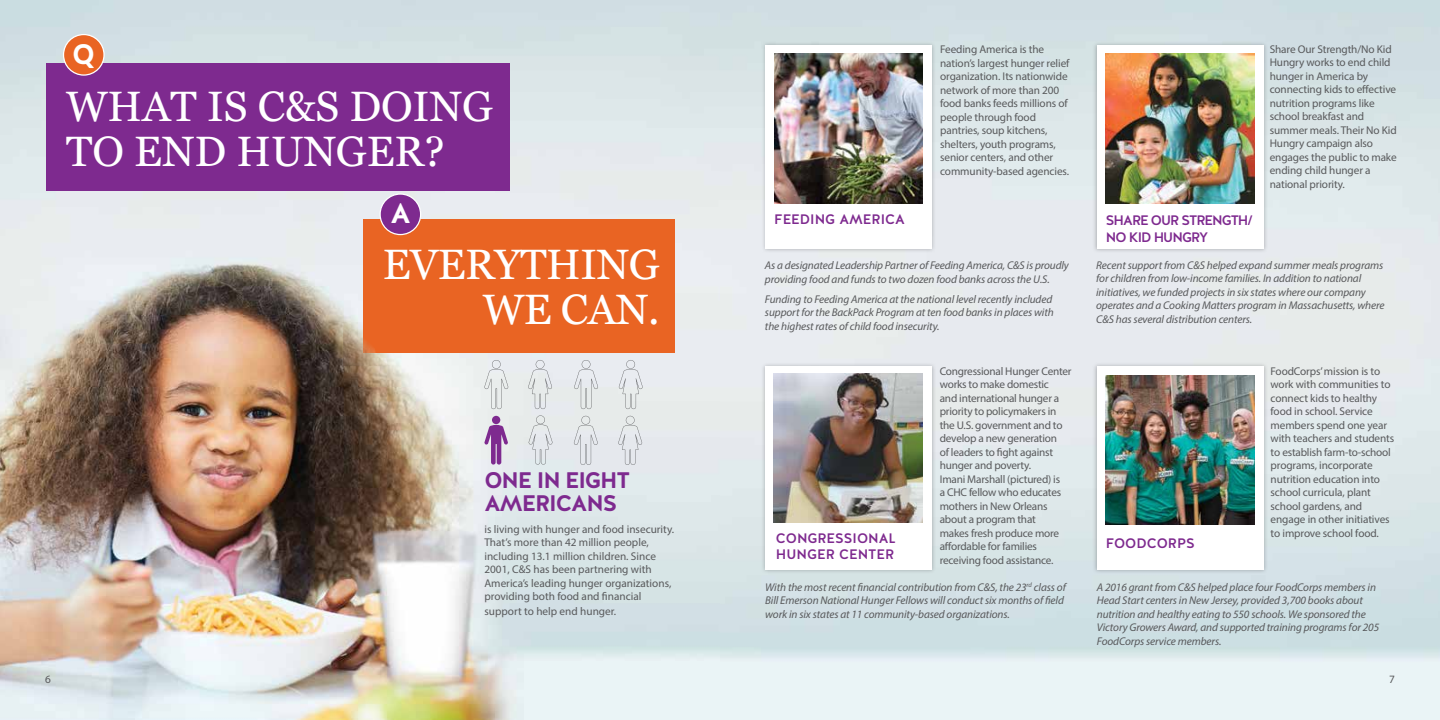
<style>
.page{position:relative;width:1440px;height:720px;background:#fff}
.page>*{position:absolute;margin:0;border:0;box-sizing:border-box;transform-origin:0 0}
.t1{font:42.5px/45px "Georgia";color:#fff}
.t2{font:700 28.12px "Halis R";color:#fff}
.t3{font:700 22.5px/22.5px "Halis R";letter-spacing:-.05em;color:#7e2a8f}
.t4{font:500 13.75px/16.5px "Halis R";color:#7e2a8f}
.t5{font:500 13.75px/16.5px "Halis R";letter-spacing:-.07em;color:#7e2a8f}
.t6{font:11.25px/13.5px "Myriad Pro";letter-spacing:-.01em;color:#58595b}
.t7{font:italic 11.25px/13.5px "Myriad Pro";letter-spacing:-.01em;color:#58595b}
</style>
<div class="page">
<img style="left:0;top:0;width:1440px;height:720px">
<div style="left:46px;top:63px;width:463px;height:128px;background:#7e2a8f"></div>
<div style="left:64px;top:35px;width:40px;height:40px;background:#e96423;border-radius:50%"></div>
<div style="left:63px;top:34px;width:42px;height:42px;border:1px solid #fff;border-radius:50%"></div>
<div style="left:364px;top:219px;width:311px;height:134px;background:#e96423"></div>
<div style="left:380px;top:194px;width:41px;height:41px;background:#7e2a8f;border-radius:50%"></div>
<div style="left:379px;top:193px;width:42px;height:42px;border:1px solid #fff;border-radius:50%"></div>
<svg style="left:528px;top:415px;width:25px;height:50px"></svg>
<div style="left:492px;top:416px;width:8px;height:8px;background:#7e2a8f;border-radius:50%"></div>
<svg style="left:484px;top:425px;width:24px;height:40px"></svg>
<svg style="left:618px;top:416px;width:24px;height:49px"></svg>
<svg style="left:574px;top:416px;width:24px;height:49px"></svg>
<div style="left:1093px;top:362px;width:175px;height:212px;background:#58595b;opacity:.4"></div>
<div style="left:1097px;top:366px;width:166px;height:204px;background:#fff"></div>
<img style="left:1106px;top:376px;width:148px;height:149px">
<svg style="left:484px;top:360px;width:25px;height:49px"></svg>
<svg style="left:528px;top:360px;width:24px;height:49px"></svg>
<svg style="left:574px;top:360px;width:24px;height:49px"></svg>
<svg style="left:619px;top:360px;width:24px;height:49px"></svg>
<div style="left:761px;top:362px;width:175px;height:212px;background:#58595b;opacity:.4"></div>
<div style="left:765px;top:366px;width:167px;height:204px;background:#fff"></div>
<img style="left:774px;top:373px;width:148px;height:150px">
<img style="left:343px;top:320px;width:49px;height:46px">
<div style="left:1093px;top:41px;width:175px;height:212px;background:#58595b;opacity:.4"></div>
<div style="left:1097px;top:45px;width:166px;height:204px;background:#fff"></div>
<img style="left:1105px;top:53px;width:149px;height:151px">
<div style="left:761px;top:41px;width:175px;height:212px;background:#58595b;opacity:.4"></div>
<div style="left:766px;top:45px;width:166px;height:204px;background:#fff"></div>
<img style="left:774px;top:54px;width:149px;height:149px">
<h2 class="t2" style="left:72px;top:36px;width:25px">Q</h2>
<h1 class="t1" style="left:66px;top:82px;width:428px">WHAT IS C&amp;S DOING<br>TO END HUNGER?</h1>
<h2 class="t2" style="left:390px;top:195px;width:22px">A</h2>
<h1 class="t1" style="left:383px;top:240px;width:278px;text-align:right">EVERYTHING<br>WE CAN.</h1>
<h3 class="t3" style="left:484px;top:469px;width:147px">ONE IN EIGHT<br>AMERICANS</h3>
<p class="t6" style="left:484px;top:522px;width:191px">is living with hunger and food insecurity.<br>That’s more than 42 million people, including 13.1 million children. Since 2001, C&amp;S has been partnering with America’s leading hunger organizations, providing both food and financial</p>
<p class="t6" style="left:484px;top:604px;width:133px">support to help end hunger.</p>
<p class="t4" style="left:774px;top:212px;width:133px">FEEDING AMERICA</p>
<p class="t6" style="left:940px;top:43px;width:131px">Feeding America is the nation’s largest hunger relief organization. Its nationwide network of more than 200 food banks feeds millions of people through food pantries, soup kitchens, shelters, youth programs, senior centers, and other community-based agencies.</p>
<p class="t7" style="left:765px;top:259px;width:305px">As a designated Leadership Partner of Feeding America, C&amp;S is proudly providing food and funds to two dozen food banks across the U.S.</p>
<p class="t7" style="left:765px;top:292px;width:290px">Funding to Feeding America at the national level recently included support for the BackPack Program at ten food banks in places with the highest rates of child food insecurity.</p>
<p class="t6" style="left:940px;top:364px;width:133px">Congressional Hunger Center works to make domestic<br>and international hunger a priority to policymakers in the U.S. government and to develop a new generation<br>of leaders to fight against hunger and poverty.<br>Imani Marshall (pictured) is<br>a CHC fellow who educates mothers in New Orleans about a program that<br>makes fresh produce more affordable for families receiving food assistance.</p>
<p class="t7" style="left:765px;top:580px;width:302px">With the most recent financial contribution from C&amp;S, the 23<sup>rd</sup> class of<br>Bill Emerson National Hunger Fellows will conduct six months of field work in six states at 11 community-based organizations.</p>
<p class="t4" style="left:776px;top:530px;width:122px">CONGRESSIONAL<br>HUNGER CENTER</p>
<p class="t5" style="left:1106px;top:213px;width:149px">SHARE OUR STRENGTH/<br>NO KID HUNGRY</p>
<p class="t6" style="left:1270px;top:42px;width:129px">Share Our Strength/No Kid<br>Hungry works to end child hunger in America by connecting kids to effective nutrition programs like school breakfast and summer meals. Their No Kid<br>Hungry campaign also engages the public to make ending child hunger a national priority.</p>
<p class="t7" style="left:1096px;top:258px;width:290px">Recent support from C&amp;S helped expand summer meals programs for children from low-income families. In addition to national initiatives, we funded projects in six states where our company operates and a Cooking Matters program in Massachusetts, where C&amp;S has several distribution centers.</p>
<p class="t4" style="left:1106px;top:535px;width:91px">FOODCORPS</p>
<p class="t6" style="left:1271px;top:364px;width:125px">FoodCorps’ mission is to work with communities to connect kids to healthy food in school. Service members spend one year with teachers and students to establish farm-to-school programs, incorporate nutrition education into school curricula, plant school gardens, and engage in other initiatives to improve school food.</p>
<p class="t7" style="left:1097px;top:580px;width:284px">A 2016 grant from C&amp;S helped place four FoodCorps members in Head Start centers in New Jersey, provided 3,700 books about nutrition and healthy eating to 550 schools. We sponsored the Victory Growers Award, and supported training programs for 205<br>FoodCorps service members.</p>
<p class="t6" style="left:45px;top:673px;width:7px">6</p>
<p class="t6" style="left:1389px;top:673px;width:7px">7</p>
</div>
